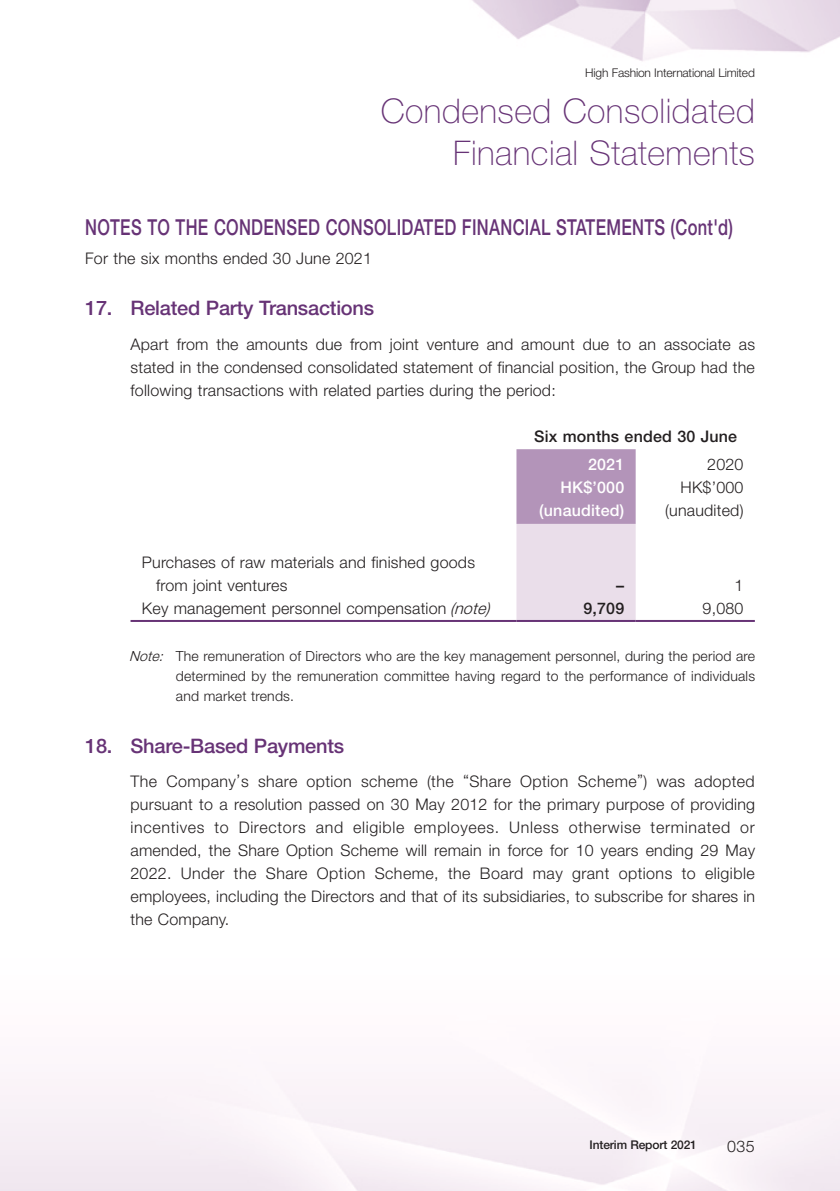
<style>
.page{position:relative;width:840px;height:1191px;background:#fff}
.page>*{position:absolute;margin:0;border:0;box-sizing:border-box;transform-origin:0 0}
.t1{font:100 34px/42px "Helvetica Neue LT Std";letter-spacing:.015em;color:#673376;text-align:right}
.Heading_1{font:500 22px "Helvetica Neue LT Std";letter-spacing:.02em;color:#673376;scale:.75 1}
.Heading_2{font:500 20px "Helvetica Neue LT Std";letter-spacing:-.01em;color:#673376}
.Body_Text{font:300 16px/23px "Helvetica Neue LT Std";letter-spacing:.015em;color:#231f20;text-align:justify}
.Body_Text-2{font:500 16px "Helvetica Neue LT Std";letter-spacing:.015em;color:#231f20}
.Body_Text-3{font:500 16px "Helvetica Neue LT Std";letter-spacing:.015em;color:#fff}
.Notes{font:300 14px/20px "Helvetica Neue LT Std";letter-spacing:.015em;color:#231f20;text-align:justify}
.t2{font:300 12px "Helvetica Neue LT Std";letter-spacing:-.015em;color:#231f20}
.t3{font:500 12px "Helvetica Neue LT Std";letter-spacing:-.015em;color:#231f20}
.s1{font-style:italic}
</style>
<div class="page">
<img style="left:472px;top:0;width:367px;height:61px">
<svg style="left:516px;top:449px;width:119px;height:171px;background:#d2bdd4"></svg>
<hr style="left:130px;top:620px;width:386px;height:2px;background:#673376">
<hr style="left:516px;top:620px;width:119px;height:2px;background:#673376">
<hr style="left:635px;top:620px;width:119px;height:2px;background:#673376">
<p class="t2" style="left:585px;top:65px;width:171px">High Fashion International Limited</p>
<h1 class="t1" style="left:380px;top:90px;width:375px">Condensed Consolidated<br>Financial Statements</h1>
<p class="Heading_1" style="left:85px;top:214px;width:865px">NOTES TO THE CONDENSED CONSOLIDATED FINANCIAL STATEMENTS (Cont'd)</p>
<p class="Body_Text" style="left:85px;top:246px;width:288px">For the six months ended 30 June 2021</p>
<p class="Heading_2" style="left:85px;top:296px;width:290px">17. Related Party Transactions</p>
<p class="Body_Text" style="left:130px;top:332px;width:625px">Apart from the amounts due from joint venture and amount due to an associate as stated in the condensed consolidated statement of financial position, the Group had the following transactions with related parties during the period:</p>
<p class="Body_Text-2" style="left:534px;top:426px;width:204px">Six months ended 30 June</p>
<p class="Body_Text-3" style="left:587px;top:455px;width:38px">2021</p>
<p class="Body_Text" style="left:706px;top:453px;width:38px">2020</p>
<p class="Body_Text-3" style="left:560px;top:478px;width:65px">HK$’000</p>
<p class="Body_Text" style="left:680px;top:476px;width:64px">HK$’000</p>
<p class="Body_Text-3" style="left:539px;top:501px;width:87px">(unaudited)</p>
<p class="Body_Text" style="left:664px;top:499px;width:80px">(unaudited)</p>
<p class="Body_Text" style="left:156px;top:550px;width:320px;text-indent:-14px">Purchases of raw materials and finished goods from joint ventures</p>
<p class="Body_Text-2" style="left:616px;top:576px;width:9px">–</p>
<p class="Body_Text" style="left:734px;top:573px;width:10px">1</p>
<p class="Body_Text" style="left:142px;top:596px;width:350px">Key management personnel compensation <span class="s1">(note)</span></p>
<p class="Body_Text-2" style="left:583px;top:599px;width:42px">9,709</p>
<p class="Body_Text" style="left:702px;top:596px;width:42px">9,080</p>
<p class="Notes" style="left:176px;top:646px;width:580px;text-indent:-47px"><span class="s1">Note:</span> The remuneration of Directors who are the key management personnel, during the period are determined by the remuneration committee having regard to the performance of individuals and market trends.</p>
<p class="Heading_2" style="left:85px;top:734px;width:260px">18. Share-Based Payments</p>
<p class="Body_Text" style="left:130px;top:769px;width:625px">The Company’s share option scheme (the “Share Option Scheme”) was adopted pursuant to a resolution passed on 30 May 2012 for the primary purpose of providing incentives to Directors and eligible employees. Unless otherwise terminated or amended, the Share Option Scheme will remain in force for 10 years ending 29 May 2022. Under the Share Option Scheme, the Board may grant options to eligible employees, including the Directors and that of its subsidiaries, to subscribe for shares in the Company.</p>
<p class="t3" style="left:589px;top:1137px;width:109px">Interim Report 2021</p>
<p class="Body_Text" style="left:726px;top:1134px;width:29px">035</p>
</div>
